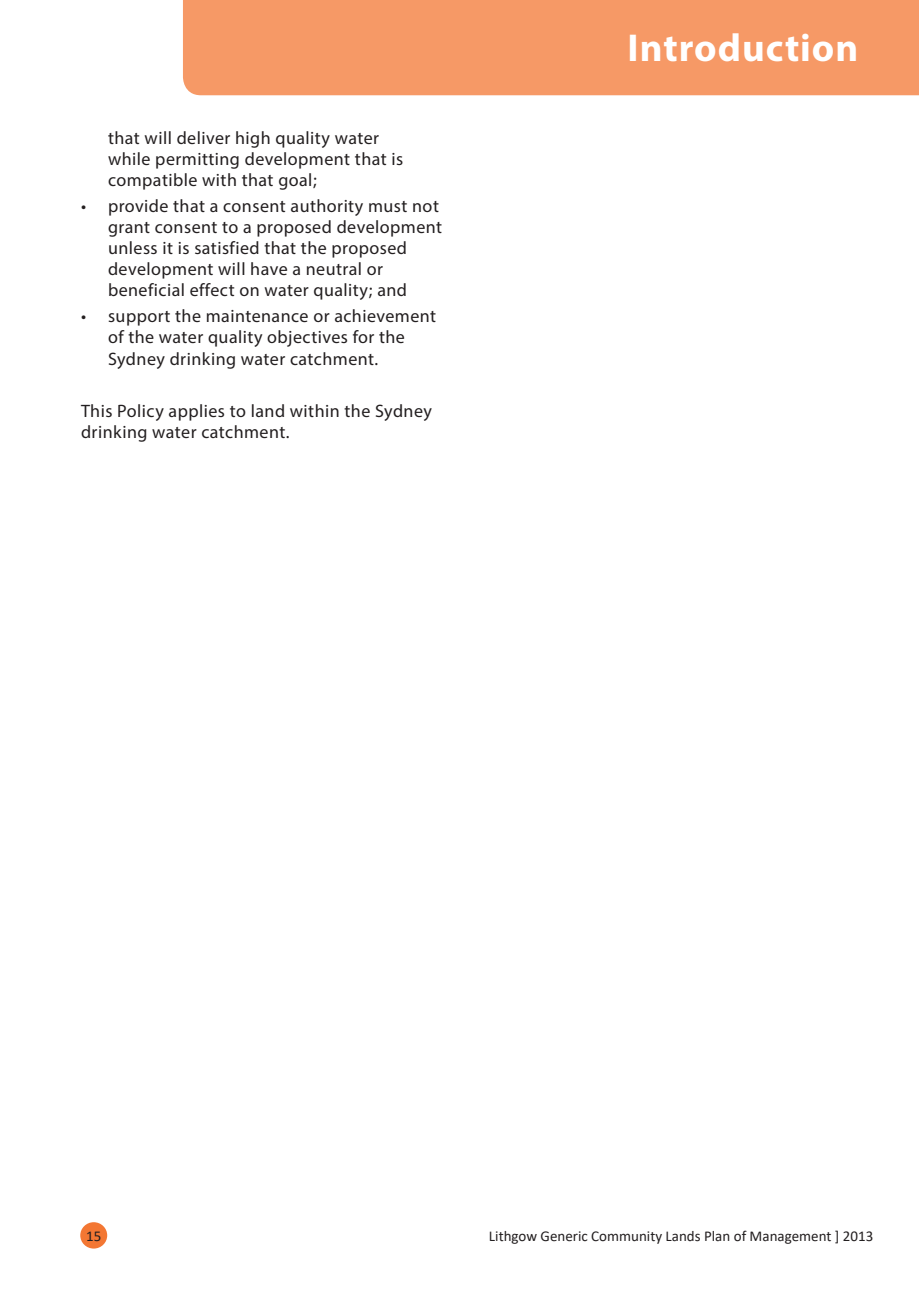
<style>
.page{position:relative;width:919px;height:1289px;background:#fff}
.page>*{position:absolute;margin:0;border:0;box-sizing:border-box;transform-origin:0 0}
.t1{font:700 39px "Myriad Pro";letter-spacing:.025em;color:#fff}
._04_body_text{font:18px/21px "Myriad Pro";letter-spacing:.025em;color:#231f20}
.t2{font:15px "Calibri";color:#231f20}
</style>
<div class="page">
<div style="left:183px;top:0;width:735px;height:95px;background:#f69966"></div>
<div style="left:80px;top:1222px;width:27px;height:26px;background:#f37733;border-radius:50%"></div>
<p class="_04_body_text" style="left:108px;top:127px;width:297px">that will deliver high quality water while permitting development that is compatible with that goal;</p>
<p class="_04_body_text" style="left:108px;top:195px;width:335px;text-indent:-27px">• provide that a consent authority must not grant consent to a proposed development unless it is satisfied that the proposed development will have a neutral or beneficial effect on water quality; and</p>
<p class="_04_body_text" style="left:108px;top:306px;width:330px;text-indent:-27px">• support the maintenance or achievement of the water quality objectives for the<br>Sydney drinking water catchment.</p>
<p class="_04_body_text" style="left:81px;top:400px;width:352px">This Policy applies to land within the Sydney drinking water catchment.</p>
<p class="t1" style="left:627px;top:23px;width:232px">Introduction</p>
<p class="t2" style="left:86px;top:1225px;width:17px">15</p>
<p class="t2" style="left:489px;top:1225px;width:386px">Lithgow Generic Community Lands Plan of Management ] 2013</p>
</div>
